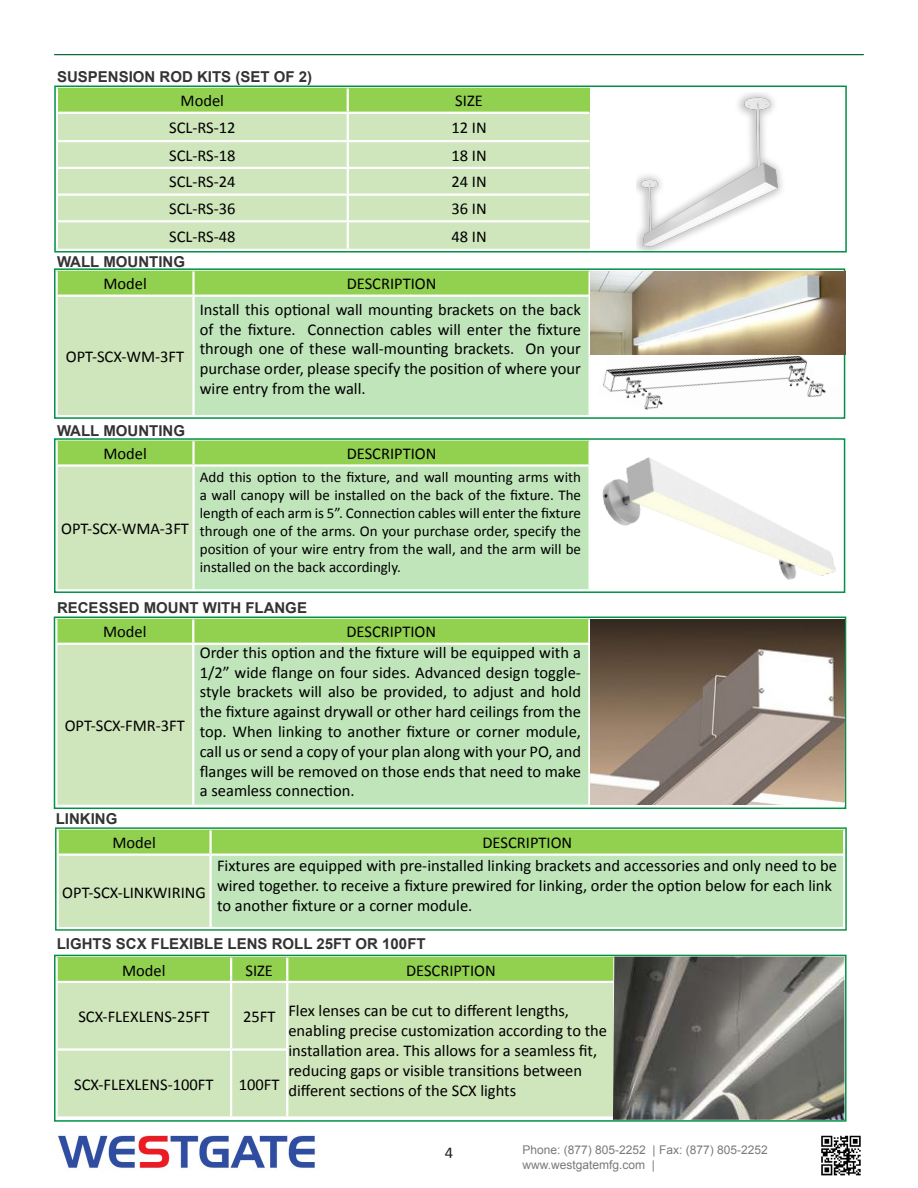
<style>
.page{position:relative;width:918px;height:1188px;background:#fff}
.page>*{position:absolute;margin:0;border:0;box-sizing:border-box;transform-origin:0 0}
.t1{font:16.5px/19.8px "Calibri";color:#000;text-align:justify}
.t2{font:16.5px "Calibri";color:#231f20}
.t3{font:15px/18px "Calibri";color:#000;text-align:justify}
.t4{font:700 15px "Arial";color:#333}
.t5{font:12px "Arial";color:#787a7d}
</style>
<div class="page">
<img style="left:58px;top:1135px;width:257px;height:34px">
<img style="left:821px;top:1135px;width:40px;height:41px">
<hr style="left:54px;top:54px;width:810px;height:1px;background:#0d6736">
<div style="left:58px;top:271px;width:531px;height:24px;background:#92d050"></div>
<div style="left:57px;top:296px;width:137px;height:120px;background:#cfe5bb"></div>
<div style="left:194px;top:296px;width:396px;height:120px;background:#c0e5bb"></div>
<hr style="left:56px;top:297px;width:2px;height:118px;background:#fff">
<hr style="left:192px;top:271px;width:3px;height:24px;background:#fff">
<hr style="left:192px;top:297px;width:3px;height:118px;background:#fff">
<hr style="left:589px;top:297px;width:2px;height:118px;background:#fff">
<hr style="left:56px;top:295px;width:138px;height:2px;background:#fff">
<hr style="left:194px;top:295px;width:397px;height:2px;background:#fff">
<hr style="left:56px;top:415px;width:138px;height:2px;background:#fff">
<hr style="left:194px;top:415px;width:397px;height:2px;background:#fff">
<div style="left:54px;top:268px;width:791px;height:151px;border:2px solid #009046"></div>
<img style="left:591px;top:272px;width:254px;height:83px">
<img style="left:603px;top:356px;width:240px;height:60px">
<div style="left:58px;top:441px;width:531px;height:23px;background:#92d050"></div>
<div style="left:57px;top:466px;width:137px;height:124px;background:#cfe5bb"></div>
<div style="left:194px;top:466px;width:396px;height:124px;background:#c0e5bb"></div>
<hr style="left:56px;top:467px;width:2px;height:122px;background:#fff">
<hr style="left:192px;top:441px;width:3px;height:23px;background:#fff">
<hr style="left:192px;top:467px;width:3px;height:122px;background:#fff">
<hr style="left:589px;top:467px;width:2px;height:122px;background:#fff">
<hr style="left:56px;top:464px;width:138px;height:3px;background:#fff">
<hr style="left:194px;top:464px;width:397px;height:3px;background:#fff">
<hr style="left:56px;top:589px;width:138px;height:2px;background:#fff">
<hr style="left:194px;top:589px;width:397px;height:2px;background:#fff">
<div style="left:54px;top:438px;width:791px;height:155px;border:2px solid #009046"></div>
<img style="left:602px;top:441px;width:243px;height:142px">
<div style="left:58px;top:89px;width:532px;height:24px;background:#92d050"></div>
<div style="left:58px;top:113px;width:532px;height:136px;background:#cfe5bb"></div>
<hr style="left:347px;top:89px;width:2px;height:23px;background:#fff">
<hr style="left:347px;top:114px;width:2px;height:26px;background:#fff">
<hr style="left:56px;top:112px;width:292px;height:2px;background:#fff">
<hr style="left:348px;top:112px;width:241px;height:2px;background:#fff">
<hr style="left:347px;top:142px;width:2px;height:25px;background:#fff">
<hr style="left:347px;top:169px;width:2px;height:24px;background:#fff">
<hr style="left:347px;top:196px;width:2px;height:24px;background:#fff">
<hr style="left:347px;top:222px;width:2px;height:27px;background:#fff">
<hr style="left:56px;top:140px;width:292px;height:2px;background:#fff">
<hr style="left:348px;top:140px;width:241px;height:2px;background:#fff">
<hr style="left:56px;top:167px;width:292px;height:2px;background:#fff">
<hr style="left:348px;top:167px;width:241px;height:2px;background:#fff">
<hr style="left:56px;top:193px;width:292px;height:3px;background:#fff">
<hr style="left:348px;top:193px;width:241px;height:3px;background:#fff">
<hr style="left:56px;top:220px;width:292px;height:2px;background:#fff">
<hr style="left:348px;top:220px;width:241px;height:2px;background:#fff">
<div style="left:54px;top:86px;width:793px;height:167px;border:2px solid #009046"></div>
<img style="left:636px;top:92px;width:160px;height:159px">
<div style="left:57px;top:620px;width:531px;height:23px;background:#92d050"></div>
<div style="left:56px;top:644px;width:137px;height:162px;background:#cfe5bb"></div>
<div style="left:193px;top:644px;width:396px;height:162px;background:#c0e5bb"></div>
<hr style="left:192px;top:620px;width:2px;height:23px;background:#fff">
<hr style="left:192px;top:645px;width:2px;height:160px;background:#fff">
<hr style="left:588px;top:645px;width:3px;height:160px;background:#fff">
<hr style="left:55px;top:643px;width:138px;height:2px;background:#fff">
<hr style="left:193px;top:643px;width:398px;height:2px;background:#fff">
<hr style="left:55px;top:805px;width:138px;height:2px;background:#fff">
<hr style="left:193px;top:805px;width:398px;height:2px;background:#fff">
<div style="left:54px;top:617px;width:792px;height:192px;border:2px solid #009046"></div>
<img style="left:591px;top:620px;width:254px;height:185px">
<div style="left:59px;top:830px;width:784px;height:23px;background:#92d050"></div>
<div style="left:58px;top:855px;width:153px;height:73px;background:#cfe5bb"></div>
<div style="left:211px;top:855px;width:633px;height:73px;background:#c0e5bb"></div>
<hr style="left:57px;top:856px;width:2px;height:71px;background:#fff">
<hr style="left:209px;top:830px;width:3px;height:23px;background:#fff">
<hr style="left:209px;top:856px;width:3px;height:71px;background:#fff">
<hr style="left:843px;top:856px;width:2px;height:71px;background:#fff">
<hr style="left:57px;top:853px;width:154px;height:3px;background:#fff">
<hr style="left:211px;top:853px;width:634px;height:3px;background:#fff">
<hr style="left:57px;top:927px;width:154px;height:2px;background:#fff">
<hr style="left:211px;top:927px;width:634px;height:2px;background:#fff">
<div style="left:55px;top:827px;width:792px;height:104px;border:2px solid #129346"></div>
<div style="left:58px;top:958px;width:555px;height:23px;background:#92d050"></div>
<div style="left:58px;top:983px;width:555px;height:133px;background:#cfe5bb"></div>
<hr style="left:230px;top:983px;width:2px;height:65px;background:#fff">
<hr style="left:230px;top:1051px;width:2px;height:65px;background:#fff">
<hr style="left:230px;top:958px;width:2px;height:23px;background:#fff">
<hr style="left:286px;top:958px;width:2px;height:23px;background:#fff">
<hr style="left:286px;top:983px;width:2px;height:65px;background:#fff">
<hr style="left:286px;top:1051px;width:2px;height:65px;background:#fff">
<hr style="left:56px;top:1048px;width:175px;height:3px;background:#fff">
<hr style="left:231px;top:1048px;width:57px;height:3px;background:#fff">
<div style="left:54px;top:955px;width:793px;height:167px;border:2px solid #009046"></div>
<img style="left:613px;top:957px;width:231px;height:163px">
<p class="t4" style="left:57px;top:67px;width:257px">SUSPENSION ROD KITS (SET OF 2)</p>
<p class="t1" style="left:181px;top:90px;width:45px">Model</p>
<p class="t1" style="left:455px;top:90px;width:29px">SIZE</p>
<p class="t1" style="left:169px;top:117px;width:68px">SCL-RS-12</p>
<p class="t1" style="left:451px;top:117px;width:37px">12 IN</p>
<p class="t1" style="left:169px;top:145px;width:68px">SCL-RS-18</p>
<p class="t1" style="left:451px;top:145px;width:37px">18 IN</p>
<p class="t1" style="left:169px;top:171px;width:68px">SCL-RS-24</p>
<p class="t1" style="left:451px;top:171px;width:37px">24 IN</p>
<p class="t1" style="left:169px;top:198px;width:68px">SCL-RS-36</p>
<p class="t1" style="left:451px;top:198px;width:37px">36 IN</p>
<p class="t1" style="left:169px;top:226px;width:68px">SCL-RS-48</p>
<p class="t1" style="left:451px;top:226px;width:37px">48 IN</p>
<p class="t4" style="left:57px;top:251px;width:130px">WALL MOUNTING</p>
<p class="t1" style="left:103px;top:273px;width:45px">Model</p>
<p class="t1" style="left:347px;top:273px;width:91px">DESCRIPTION</p>
<p class="t1" style="left:66px;top:346px;width:120px">OPT-SCX-WM-3FT</p>
<p class="t4" style="left:57px;top:421px;width:130px">WALL MOUNTING</p>
<p class="t1" style="left:200px;top:299px;width:383px">Install this optional wall mounting brackets on the back of the fixture. Connection cables will enter the fixture through one of these wall-mounting brackets. On your purchase order, please specify the position of where your wire entry from the wall.</p>
<p class="t1" style="left:103px;top:443px;width:45px">Model</p>
<p class="t1" style="left:347px;top:443px;width:91px">DESCRIPTION</p>
<p class="t1" style="left:61px;top:518px;width:129px">OPT-SCX-WMA-3FT</p>
<p class="t3" style="left:200px;top:467px;width:383px">Add this option to the fixture, and wall mounting arms with a wall canopy will be installed on the back of the fixture. The length of each arm is 5”. Connection cables will enter the fixture through one of the arms. On your purchase order, specify the position of your wire entry from the wall, and the arm will be installed on the back accordingly.</p>
<p class="t4" style="left:57px;top:597px;width:252px">RECESSED MOUNT WITH FLANGE</p>
<p class="t1" style="left:200px;top:642px;width:383px">Order this option and the fixture will be equipped with a 1/2” wide flange on four sides. Advanced design toggle&shy;style brackets will also be provided, to adjust and hold the fixture against drywall or other hard ceilings from the top. When linking to another fixture or corner module, call us or send a copy of your plan along with your PO, and flanges will be removed on those ends that need to make a seamless connection.</p>
<p class="t1" style="left:103px;top:621px;width:45px">Model</p>
<p class="t1" style="left:346px;top:621px;width:91px">DESCRIPTION</p>
<p class="t1" style="left:65px;top:715px;width:122px">OPT-SCX-FMR-3FT</p>
<p class="t4" style="left:56px;top:809px;width:63px">LINKING</p>
<p class="t1" style="left:112px;top:832px;width:45px">Model</p>
<p class="t1" style="left:483px;top:832px;width:91px">DESCRIPTION</p>
<p class="t1" style="left:62px;top:881px;width:145px">OPT-SCX-LINKWIRING</p>
<p class="t1" style="left:217px;top:855px;width:621px;text-align:left">Fixtures are equipped with pre-installed linking brackets and accessories and only need to be wired together. to receive a fixture prewired for linking, order the option below for each link to another fixture or a corner module.</p>
<p class="t4" style="left:57px;top:934px;width:370px">LIGHTS SCX FLEXIBLE LENS ROLL 25FT OR 100FT</p>
<p class="t1" style="left:122px;top:959px;width:45px">Model</p>
<p class="t1" style="left:245px;top:959px;width:29px">SIZE</p>
<p class="t1" style="left:406px;top:959px;width:91px">DESCRIPTION</p>
<p class="t1" style="left:78px;top:1006px;width:133px">SCX-FLEXLENS-25FT</p>
<p class="t1" style="left:243px;top:1006px;width:34px">25FT</p>
<p class="t1" style="left:288px;top:1000px;width:320px;text-align:left">Flex lenses can be cut to different lengths, enabling precise customization according to the installation area. This allows for a seamless fit, reducing gaps or visible transitions between different sections of the SCX lights</p>
<p class="t1" style="left:74px;top:1074px;width:141px">SCX-FLEXLENS-100FT</p>
<p class="t1" style="left:239px;top:1074px;width:42px">100FT</p>
<p class="t2" style="left:445px;top:1143px;width:10px">4</p>
<p class="t5" style="left:522px;top:1142px;width:247px">Phone: (877) 805-2252 | Fax: (877) 805-2252</p>
<p class="t5" style="left:522px;top:1157px;width:134px">www.westgatemfg.com |</p>
</div>
